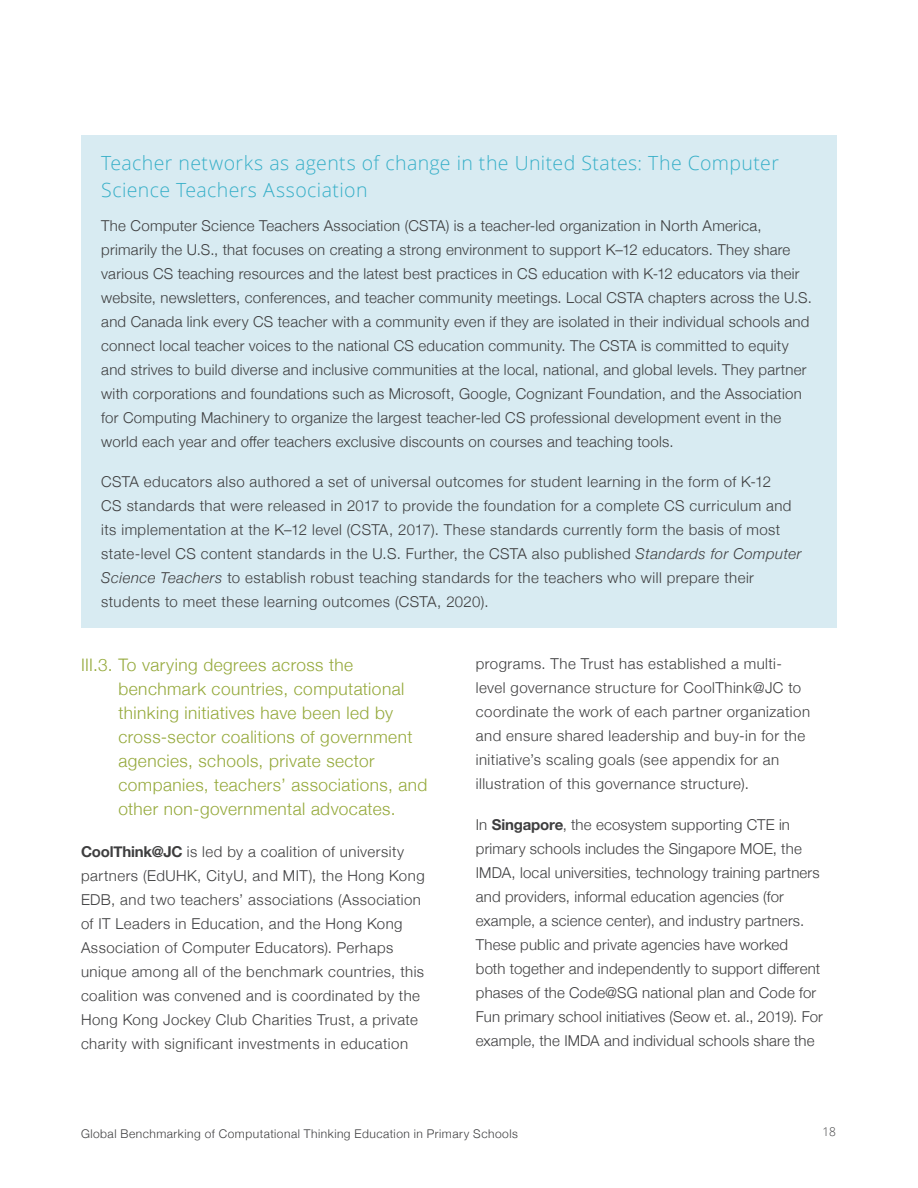
<style>
.page{position:relative;width:918px;height:1188px;background:#fff}
.page>*{position:absolute;margin:0;border:0;box-sizing:border-box;transform-origin:0 0}
.Header_3{font:300 19.5px/27px "Open Sans";letter-spacing:.02em;color:#37afc8}
.finding{font:300 17.25px/24px "Helvetica Neue";letter-spacing:.025em;color:#95a93b}
.Basic_body{font:300 15px/24px "Helvetica Neue";letter-spacing:.02em;color:#3e3e3f}
.t1{font:300 12px "Helvetica Neue";letter-spacing:.04em;color:#3e3e3f}
.t2{font:300 12px "Open Sans";color:#3e3e3f}
.s1{font-style:italic}
.s2{font-weight:700}
</style>
<div class="page">
<div style="left:81px;top:135px;width:755px;height:493px;background:#d8ebf2"></div>
<p class="Header_3" style="left:101px;top:149px;width:679px">Teacher networks as agents of change in the United States: The Computer<br>Science Teachers Association</p>
<p class="Basic_body" style="left:101px;top:212px;width:712px">The Computer Science Teachers Association (CSTA) is a teacher-led organization in North America, primarily the U.S., that focuses on creating a strong environment to support K–12 educators. They share various CS teaching resources and the latest best practices in CS education with K-12 educators via their website, newsletters, conferences, and teacher community meetings. Local CSTA chapters across the U.S. and Canada link every CS teacher with a community even if they are isolated in their individual schools and connect local teacher voices to the national CS education community. The CSTA is committed to equity and strives to build diverse and inclusive communities at the local, national, and global levels. They partner with corporations and foundations such as Microsoft, Google, Cognizant Foundation, and the Association for Computing Machinery to organize the largest teacher-led CS professional development event in the world each year and offer teachers exclusive discounts on courses and teaching tools.</p>
<p class="Basic_body" style="left:101px;top:469px;width:702px">CSTA educators also authored a set of universal outcomes for student learning in the form of K-12<br>CS standards that were released in 2017 to provide the foundation for a complete CS curriculum and its implementation at the K–12 level (CSTA, 2017). These standards currently form the basis of most state-level CS content standards in the U.S. Further, the CSTA also published <span class="s1">Standards for Computer Science Teachers</span> to establish robust teaching standards for the teachers who will prepare their students to meet these learning outcomes (CSTA, 2020).</p>
<p class="finding" style="left:118px;top:652px;width:311px;text-indent:-37px">III.3. To varying degrees across the benchmark countries, computational thinking initiatives have been led by cross-sector coalitions of government agencies, schools, private sector companies, teachers’ associations, and other non-governmental advocates.</p>
<p class="Basic_body" style="left:81px;top:839px;width:345px"><span class="s2">CoolThink@JC</span> is led by a coalition of university partners (EdUHK, CityU, and MIT), the Hong Kong EDB, and two teachers’ associations (Association of IT Leaders in Education, and the Hong Kong Association of Computer Educators). Perhaps unique among all of the benchmark countries, this coalition was convened and is coordinated by the Hong Kong Jockey Club Charities Trust, a private charity with significant investments in education</p>
<p class="Basic_body" style="left:476px;top:651px;width:336px">programs. The Trust has established a multi&shy;level governance structure for CoolThink@JC to coordinate the work of each partner organization and ensure shared leadership and buy-in for the initiative’s scaling goals (see appendix for an illustration of this governance structure).</p>
<p class="Basic_body" style="left:476px;top:811px;width:349px">In <span class="s2">Singapore</span>, the ecosystem supporting CTE in primary schools includes the Singapore MOE, the IMDA, local universities, technology training partners and providers, informal education agencies (for example, a science center), and industry partners.<br>These public and private agencies have worked<br>both together and independently to support different phases of the Code@SG national plan and Code for Fun primary school initiatives (Seow et. al., 2019). For example, the IMDA and individual schools share the</p>
<p class="t1" style="left:81px;top:1124px;width:438px">Global Benchmarking of Computational Thinking Education in Primary Schools</p>
<p class="t2" style="left:822px;top:1123px;width:15px">18</p>
</div>
